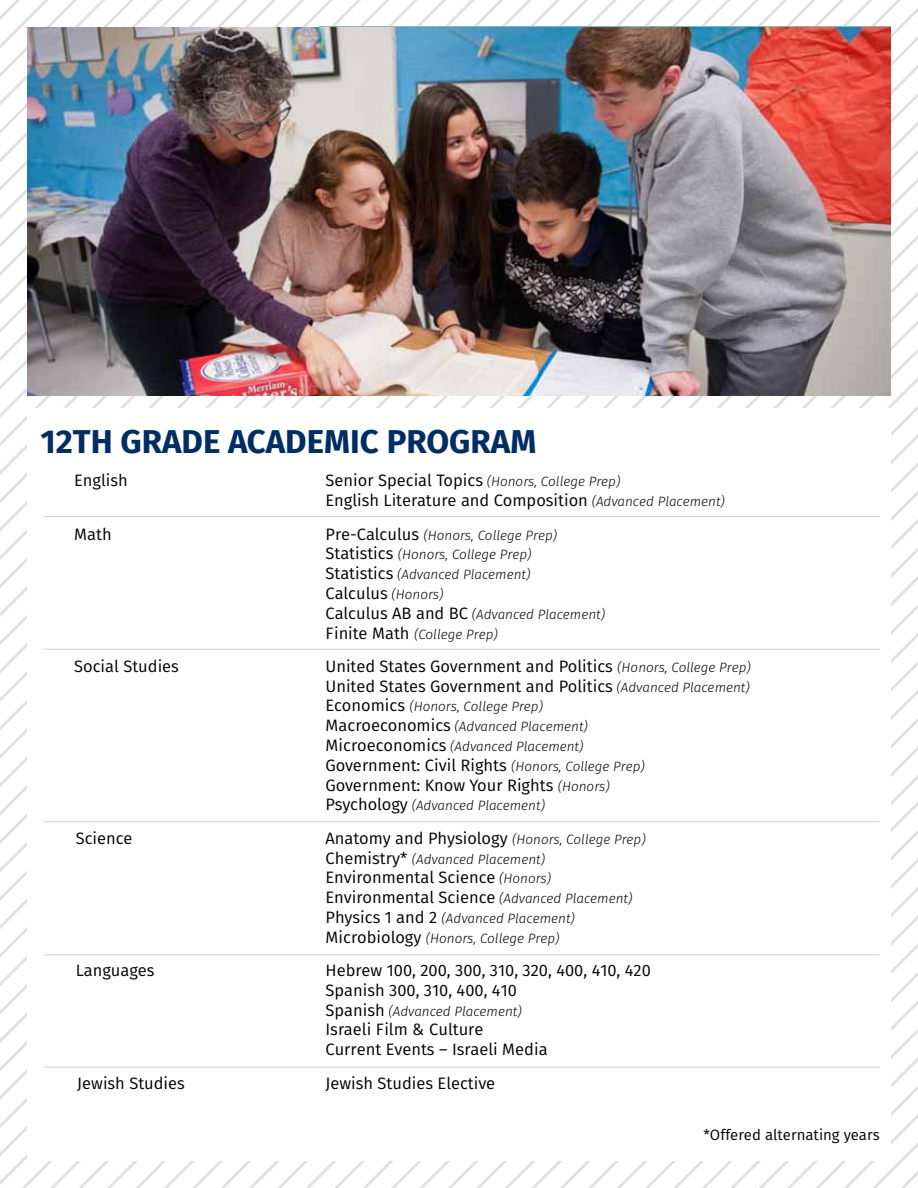
<style>
.page{position:relative;width:918px;height:1188px;background:#fff}
.page>*{position:absolute;margin:0;border:0;box-sizing:border-box;transform-origin:0 0}
.t1{font:700 33px "Fira Sans";color:#002d62}
.t2{font:16.5px/19.8px "Fira Sans";color:#000}
.t3{font:15px "Fira Sans";color:#000}
.t4{font:italic 300 13.5px/19.8px "Fira Sans";color:#000}
.s1{font-weight:400;font-style:normal;font-size:16.5px}
.s2{font-weight:300;font-style:italic;font-size:13.5px}
</style>
<div class="page">
<svg style="left:702px;top:972px;width:216px;height:216px"></svg>
<svg style="left:730px;top:1000px;width:188px;height:188px"></svg>
<div style="left:27px;top:409px;width:864px;height:752px;background:#fff"></div>
<img style="left:27px;top:27px;width:864px;height:368px">
<hr style="left:44px;top:516px;width:836px;height:1px;background:#d1d3d4">
<hr style="left:44px;top:649px;width:836px;height:1px;background:#d1d3d4">
<hr style="left:44px;top:821px;width:836px;height:1px;background:#d1d3d4">
<hr style="left:44px;top:954px;width:836px;height:1px;background:#d1d3d4">
<hr style="left:44px;top:1067px;width:836px;height:1px;background:#d1d3d4">
<h1 class="t1" style="left:40px;top:414px;width:498px">12TH GRADE ACADEMIC PROGRAM</h1>
<p class="t2" style="left:74px;top:470px;width:55px">English</p>
<p class="t4" style="left:325px;top:472px;width:296px"><span class="s1">Senior Special Topics</span> (Honors, College Prep)</p>
<p class="t2" style="left:325px;top:490px;width:401px">English Literature and Composition <span class="s2">(Advanced Placement)</span></p>
<p class="t2" style="left:74px;top:524px;width:39px">Math</p>
<p class="t4" style="left:325px;top:525px;width:233px"><span class="s1">Pre-Calculus</span> (Honors, College Prep)<br><span class="s1">Statistics</span> (Honors, College Prep)<br><span class="s1">Statistics</span> (Advanced Placement)</p>
<p class="t2" style="left:325px;top:583px;width:120px">Calculus <span class="s2">(Honors)</span></p>
<p class="t4" style="left:325px;top:604px;width:281px"><span class="s1">Calculus AB and BC</span> (Advanced Placement)<br><span class="s1">Finite Math</span> (College Prep)</p>
<p class="t2" style="left:74px;top:656px;width:106px">Social Studies</p>
<p class="t2" style="left:325px;top:656px;width:427px">United States Government and Politics <span class="s2">(Honors, College Prep)<br></span>United States Government and Politics <span class="s2">(Advanced Placement)</span></p>
<p class="t4" style="left:325px;top:697px;width:264px"><span class="s1">Economics</span> (Honors, College Prep)<br><span class="s1">Macroeconomics</span> (Advanced Placement)<br><span class="s1">Microeconomics</span> (Advanced Placement)</p>
<p class="t2" style="left:325px;top:755px;width:321px">Government: Civil Rights <span class="s2">(Honors, College Prep)<br></span>Government: Know Your Rights <span class="s2">(Honors)</span></p>
<p class="t4" style="left:325px;top:796px;width:221px"><span class="s1">Psychology</span> (Advanced Placement)</p>
<p class="t2" style="left:76px;top:828px;width:58px">Science</p>
<p class="t2" style="left:325px;top:828px;width:322px">Anatomy and Physiology <span class="s2">(Honors, College Prep)</span></p>
<p class="t4" style="left:325px;top:849px;width:221px"><span class="s1">Chemistry*</span> (Advanced Placement)</p>
<p class="t2" style="left:325px;top:867px;width:308px">Environmental Science <span class="s2">(Honors)<br></span>Environmental Science <span class="s2">(Advanced Placement)</span></p>
<p class="t4" style="left:325px;top:908px;width:251px"><span class="s1">Physics 1 and 2</span> (Advanced Placement)<br><span class="s1">Microbiology</span> (Honors, College Prep)</p>
<p class="t2" style="left:76px;top:960px;width:80px">Languages</p>
<p class="t2" style="left:325px;top:960px;width:327px">Hebrew 100, 200, 300, 310, 320, 400, 410, 420<br>Spanish 300, 310, 400, 410</p>
<p class="t4" style="left:325px;top:1001px;width:198px"><span class="s1">Spanish</span> (Advanced Placement)</p>
<p class="t2" style="left:325px;top:1019px;width:224px">Israeli Film &amp; Culture<br>Current Events – Israeli Media</p>
<p class="t2" style="left:77px;top:1073px;width:109px">Jewish Studies</p>
<p class="t2" style="left:325px;top:1073px;width:171px">Jewish Studies Elective</p>
<p class="t3" style="left:703px;top:1124px;width:178px">*Offered alternating years</p>
</div>
